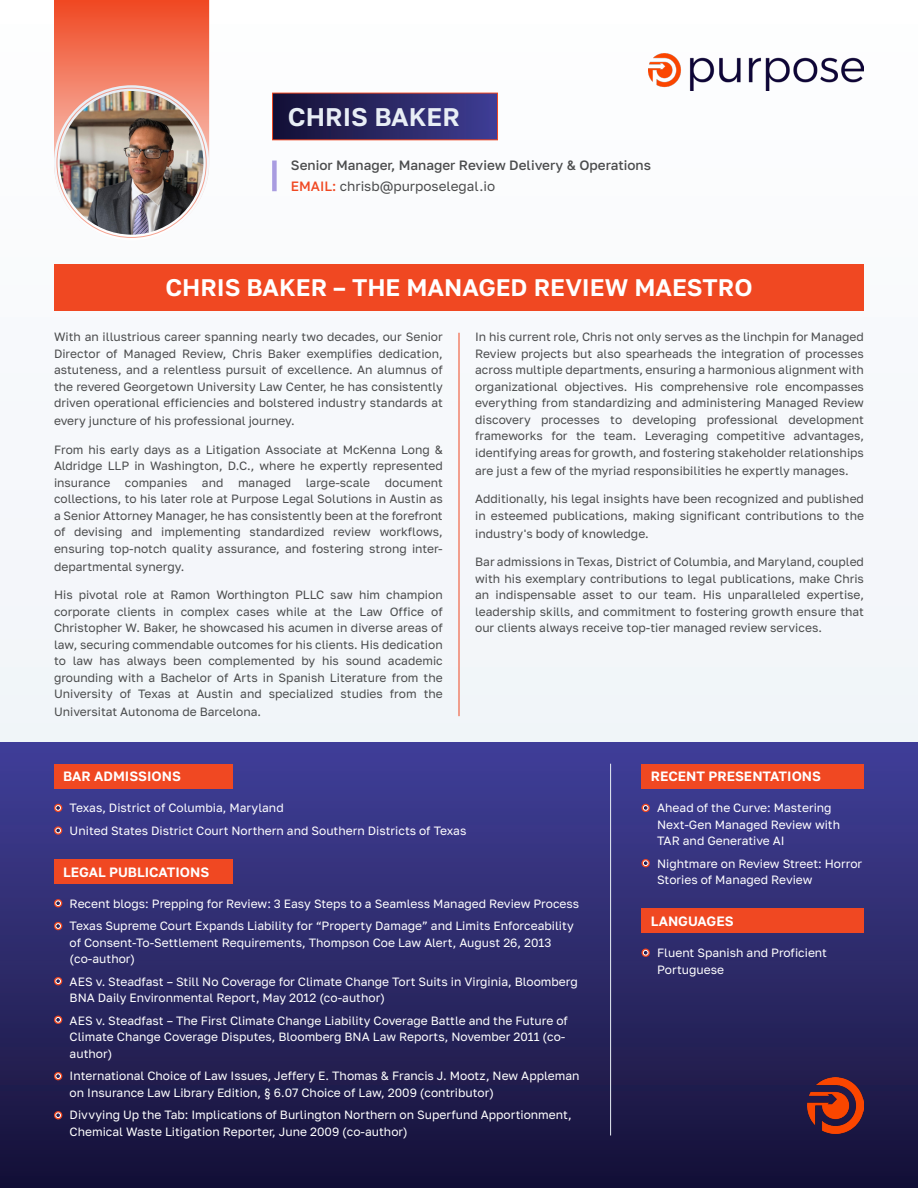
<style>
.page{position:relative;width:918px;height:1188px;background:#f6f8fb}
.page>*{position:absolute;margin:0;border:0;box-sizing:border-box;transform-origin:0 0}
.t1{font:600 25.5px "Golos Text";color:#e8eef5}
.t2{font:600 24px "Golos Text";color:#fff}
.t3{font:600 13.5px "Golos Text";color:#fff}
.t4{font:500 13.5px "Golos Text";color:#4b4c4d}
.t5{font:13.5px "Golos Text";color:#4b4c4d}
.t6{font:12px/16.5px "Golos Text";color:#4b4c4d;text-align:justify}
.t7{font:12px/16.5px "Golos Text";color:#fff}
.s1{font-weight:500;color:#f04822}
</style>
<div class="page">
<img style="left:649px;top:54px;width:215px;height:37px">
<div style="left:0;top:742px;width:918px;height:446px;background:linear-gradient(to bottom,#42409a,#151136)"></div>
<div style="left:54px;top:264px;width:810px;height:46px;background:#f04822"></div>
<hr style="left:459px;top:333px;width:1px;height:383px;background:#f04822">
<svg style="left:54px;top:0;width:155px;height:192px;background:#f26f51"></svg>
<svg style="left:54px;top:85px;width:155px;height:155px"></svg>
<img style="left:60px;top:91px;width:143px;height:144px;border-radius:72px">
<svg style="left:272px;top:92px;width:226px;height:49px;background:#382d64"></svg>
<div style="left:272px;top:161px;width:5px;height:30px;background:#a99ce0"></div>
<div style="left:54px;top:764px;width:178px;height:25px;background:#f04822"></div>
<svg style="left:54px;top:804px;width:8px;height:8px"></svg>
<svg style="left:55px;top:805px;width:6px;height:6px"></svg>
<svg style="left:54px;top:826px;width:8px;height:9px"></svg>
<svg style="left:55px;top:828px;width:6px;height:5px"></svg>
<div style="left:642px;top:909px;width:222px;height:24px;background:#f04822"></div>
<svg style="left:642px;top:949px;width:8px;height:8px"></svg>
<svg style="left:643px;top:950px;width:5px;height:5px"></svg>
<div style="left:642px;top:764px;width:222px;height:25px;background:#f04822"></div>
<svg style="left:642px;top:804px;width:8px;height:8px"></svg>
<svg style="left:643px;top:805px;width:5px;height:6px"></svg>
<svg style="left:642px;top:859px;width:8px;height:8px"></svg>
<svg style="left:643px;top:860px;width:5px;height:6px"></svg>
<div style="left:54px;top:859px;width:178px;height:25px;background:#f04822"></div>
<svg style="left:54px;top:899px;width:8px;height:8px"></svg>
<svg style="left:55px;top:901px;width:6px;height:5px"></svg>
<svg style="left:54px;top:922px;width:8px;height:8px"></svg>
<svg style="left:55px;top:923px;width:6px;height:6px"></svg>
<svg style="left:54px;top:977px;width:8px;height:8px"></svg>
<svg style="left:55px;top:978px;width:6px;height:6px"></svg>
<svg style="left:54px;top:1016px;width:8px;height:8px"></svg>
<svg style="left:55px;top:1017px;width:6px;height:6px"></svg>
<svg style="left:54px;top:1072px;width:8px;height:8px"></svg>
<svg style="left:55px;top:1073px;width:6px;height:6px"></svg>
<svg style="left:54px;top:1111px;width:8px;height:8px"></svg>
<svg style="left:55px;top:1113px;width:6px;height:5px"></svg>
<hr style="left:610px;top:764px;width:1px;height:372px;background:#e8eef5">
<img style="left:808px;top:1078px;width:56px;height:56px">
<p class="t1" style="left:288px;top:101px;width:174px">CHRIS BAKER</p>
<p class="t4" style="left:291px;top:157px;width:362px">Senior Manager, Manager Review Delivery &amp; Operations</p>
<p class="t5" style="left:291px;top:178px;width:206px"><span class="s1">EMAIL:</span> chrisb@purposelegal.io</p>
<p class="t2" style="left:165px;top:273px;width:589px">CHRIS BAKER – THE MANAGED REVIEW MAESTRO</p>
<p class="t6" style="left:54px;top:329px;width:390px">With an illustrious career spanning nearly two decades, our Senior Director of Managed Review, Chris Baker exemplifies dedication, astuteness, and a relentless pursuit of excellence. An alumnus of the revered Georgetown University Law Center, he has consistently driven operational efficiencies and bolstered industry standards at</p>
<p class="t6" style="left:54px;top:413px;width:242px">every juncture of his professional journey.</p>
<p class="t6" style="left:54px;top:441px;width:390px">From his early days as a Litigation Associate at McKenna Long &amp; Aldridge LLP in Washington, D.C., where he expertly represented insurance companies and managed large-scale document collections, to his later role at Purpose Legal Solutions in Austin as a Senior Attorney Manager, he has consistently been at the forefront of devising and implementing standardized review workflows, ensuring top-notch quality assurance, and fostering strong inter-</p>
<p class="t6" style="left:54px;top:558px;width:132px">departmental synergy.</p>
<p class="t6" style="left:54px;top:587px;width:390px">His pivotal role at Ramon Worthington PLLC saw him champion corporate clients in complex cases while at the Law Office of Christopher W. Baker, he showcased his acumen in diverse areas of law, securing commendable outcomes for his clients. His dedication to law has always been complemented by his sound academic grounding with a Bachelor of Arts in Spanish Literature from the University of Texas at Austin and specialized studies from the</p>
<p class="t6" style="left:54px;top:704px;width:209px">Universitat Autonoma de Barcelona.</p>
<p class="t6" style="left:475px;top:329px;width:390px">In his current role, Chris not only serves as the linchpin for Managed Review projects but also spearheads the integration of processes across multiple departments, ensuring a harmonious alignment with organizational objectives. His comprehensive role encompasses everything from standardizing and administering Managed Review discovery processes to developing professional development frameworks for the team. Leveraging competitive advantages, identifying areas for growth, and fostering stakeholder relationships</p>
<p class="t6" style="left:475px;top:462px;width:375px">are just a few of the myriad responsibilities he expertly manages.</p>
<p class="t6" style="left:475px;top:491px;width:390px">Additionally, his legal insights have been recognized and published in esteemed publications, making significant contributions to the</p>
<p class="t6" style="left:475px;top:525px;width:175px">industry's body of knowledge.</p>
<p class="t6" style="left:475px;top:554px;width:390px">Bar admissions in Texas, District of Columbia, and Maryland, coupled with his exemplary contributions to legal publications, make Chris an indispensable asset to our team. His unparalleled expertise, leadership skills, and commitment to fostering growth ensure that our clients always receive top-tier managed review services.</p>
<p class="t3" style="left:63px;top:768px;width:119px">BAR ADMISSIONS</p>
<p class="t7" style="left:70px;top:800px;width:216px">Texas, District of Columbia, Maryland</p>
<p class="t7" style="left:70px;top:822px;width:398px">United States District Court Northern and Southern Districts of Texas</p>
<p class="t3" style="left:63px;top:864px;width:148px">LEGAL PUBLICATIONS</p>
<p class="t7" style="left:70px;top:895px;width:511px">Recent blogs: Prepping for Review: 3 Easy Steps to a Seamless Managed Review Process</p>
<p class="t7" style="left:70px;top:917px;width:506px">Texas Supreme Court Expands Liability for “Property Damage” and Limits Enforceability of Consent-To-Settlement Requirements, Thompson Coe Law Alert, August 26, 2013 (co-author)</p>
<p class="t7" style="left:70px;top:973px;width:510px">AES v. Steadfast – Still No Coverage for Climate Change Tort Suits in Virginia, Bloomberg<br>BNA Daily Environmental Report, May 2012 (co-author)</p>
<p class="t7" style="left:70px;top:1012px;width:500px">AES v. Steadfast – The First Climate Change Liability Coverage Battle and the Future of<br>Climate Change Coverage Disputes, Bloomberg BNA Law Reports, November 2011 (co&shy;author)</p>
<p class="t7" style="left:70px;top:1067px;width:511px">International Choice of Law Issues, Jeffery E. Thomas &amp; Francis J. Mootz, New Appleman on Insurance Law Library Edition, § 6.07 Choice of Law, 2009 (contributor)</p>
<p class="t7" style="left:70px;top:1106px;width:504px">Divvying Up the Tab: Implications of Burlington Northern on Superfund Apportionment,<br>Chemical Waste Litigation Reporter, June 2009 (co-author)</p>
<p class="t3" style="left:651px;top:768px;width:172px">RECENT PRESENTATIONS</p>
<p class="t7" style="left:657px;top:800px;width:184px">Ahead of the Curve: Mastering<br>Next-Gen Managed Review with<br>TAR and Generative AI</p>
<p class="t7" style="left:657px;top:855px;width:207px">Nightmare on Review Street: Horror<br>Stories of Managed Review</p>
<p class="t3" style="left:651px;top:913px;width:84px">LANGUAGES</p>
<p class="t7" style="left:657px;top:944px;width:171px">Fluent Spanish and Proficient<br>Portuguese</p>
</div>
